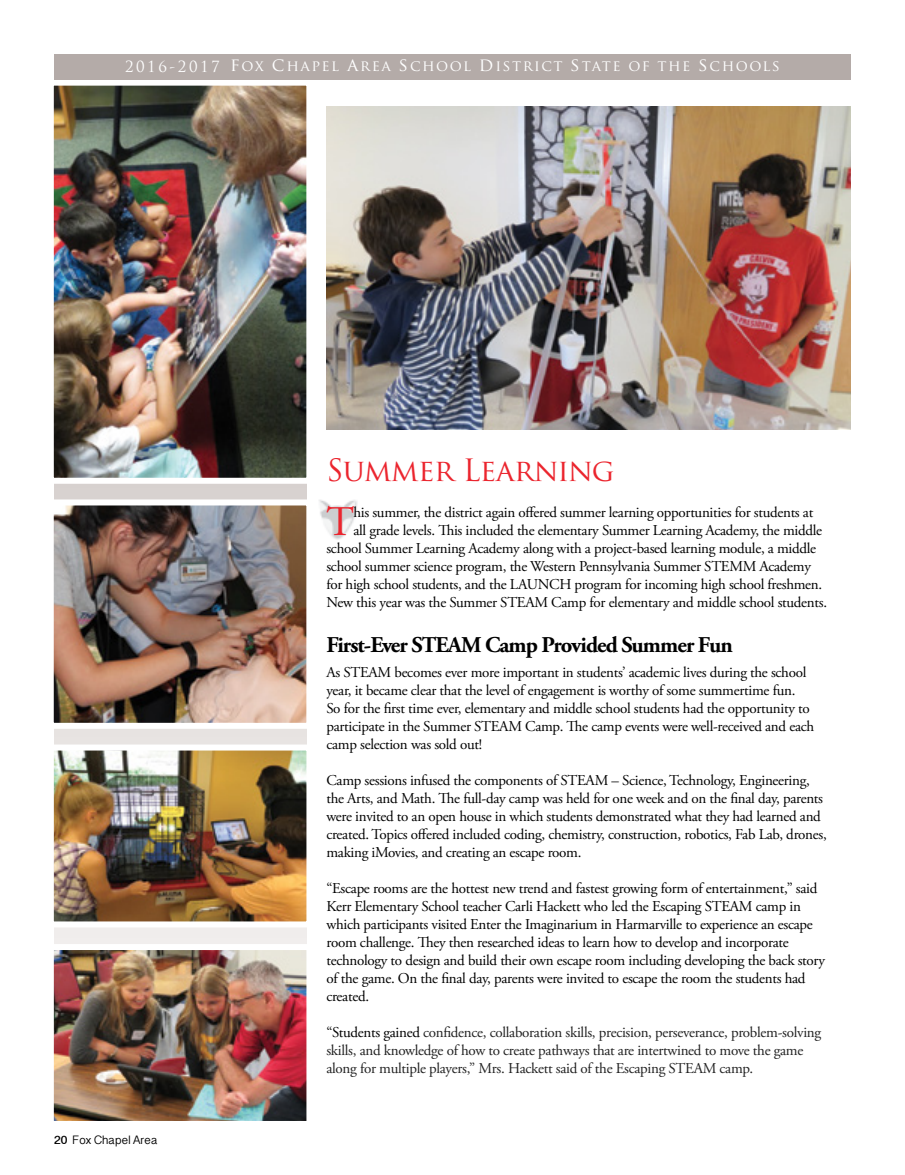
<style>
.page{position:relative;width:905px;height:1175px;background:#fff}
.page>*{position:absolute;margin:0;border:0;box-sizing:border-box;transform-origin:0 0}
.t1{font:42.15px "Adobe Garamond Pro";color:#eb252e}
.t2{font:30px "Trajan Pro";letter-spacing:-.02em;color:#eb252e}
.t3{font:700 22.5px "Adobe Garamond Pro";letter-spacing:-.04em;color:#000}
.t4{font:15px/18px "Adobe Garamond Pro";letter-spacing:-.02em;color:#000}
.t5{font:15px/18px "Adobe Garamond Pro";letter-spacing:-.02em;color:#212121}
.t6{font:15px "Trajan Pro";letter-spacing:.1em;color:#fff}
.t7{font:12px "Devanagari Sangam MN";letter-spacing:-.01em;color:#000}
.s1{font-size:18px}
.s2{font-weight:700}
.s3{color:#000}
</style>
<div class="page">
<svg style="left:54px;top:79px;width:252px;height:865px"></svg>
<img style="left:55px;top:87px;width:250px;height:390px">
<div style="left:48px;top:80px;width:264px;height:404px;border:6px solid #fff"></div>
<img style="left:319px;top:500px;width:38px;height:39px">
<img style="left:55px;top:506px;width:250px;height:216px">
<div style="left:48px;top:499px;width:264px;height:230px;border:6px solid #fff"></div>
<img style="left:55px;top:751px;width:250px;height:169px">
<div style="left:48px;top:744px;width:264px;height:183px;border:6px solid #fff"></div>
<img style="left:326px;top:106px;width:524px;height:324px">
<img style="left:55px;top:951px;width:250px;height:168px">
<div style="left:48px;top:944px;width:264px;height:182px;border:6px solid #fff"></div>
<div style="left:54px;top:54px;width:796px;height:25px;background:#b4aba8"></div>
<p class="t6" style="left:125px;top:56px;width:656px">2016-2017 <span class="s1">f</span>ox <span class="s1">c</span>hapel <span class="s1">a</span>rea <span class="s1">s</span>chool <span class="s1">d</span>istrict <span class="s1">s</span>tate of the <span class="s1">s</span>chools</p>
<p class="t7" style="left:54px;top:1133px;width:105px"><span class="s2">20</span> Fox Chapel Area</p>
<h2 class="t2" style="left:326px;top:450px;width:290px">Summer Learning</h2>
<h1 class="t1" style="left:326px;top:496px;width:29px">T</h1>
<p class="t4" style="left:353px;top:503px;width:461px">his summer, the district again offered summer learning opportunities for students at</p>
<p class="t4" style="left:353px;top:521px;width:470px">all grade levels. This included the elementary Summer Learning Academy, the middle</p>
<p class="t4" style="left:326px;top:539px;width:491px">school Summer Learning Academy along with a project-based learning module, a middle</p>
<p class="t4" style="left:326px;top:557px;width:486px">school summer science program, the Western Pennsylvania Summer STEMM Academy</p>
<p class="t4" style="left:326px;top:575px;width:497px">for high school students, and the LAUNCH program for incoming high school freshmen.</p>
<p class="t4" style="left:326px;top:593px;width:502px">New this year was the Summer STEAM Camp for elementary and middle school students.</p>
<h3 class="t3" style="left:326px;top:631px;width:408px">First-Ever STEAM Camp Provided Summer Fun</h3>
<p class="t4" style="left:326px;top:664px;width:489px">As STEAM becomes ever more important in students’ academic lives during the school year, it became clear that the level of engagement is worthy of some summertime fun.<br>So for the first time ever, elementary and middle school students had the opportunity to participate in the Summer STEAM Camp. The camp events were well-received and each camp selection was sold out!</p>
<p class="t4" style="left:326px;top:772px;width:502px">Camp sessions infused the components of STEAM – Science, Technology, Engineering, the Arts, and Math. The full-day camp was held for one week and on the final day, parents were invited to an open house in which students demonstrated what they had learned and created. Topics offered included coding, chemistry, construction, robotics, Fab Lab, drones, making iMovies, and creating an escape room.</p>
<p class="t4" style="left:326px;top:880px;width:500px">“Escape rooms are the hottest new trend and fastest growing form of entertainment,” said Kerr Elementary School teacher Carli Hackett who led the Escaping STEAM camp in which participants visited Enter the Imaginarium in Harmarville to experience an escape room challenge. They then researched ideas to learn how to develop and incorporate technology to design and build their own escape room including developing the back story of the game. On the final day, parents were invited to escape the room the students had created.</p>
<p class="t5" style="left:326px;top:1024px;width:496px"><span class="s3">“Students gained</span> confidence, collaboration skills, precision, perseverance, problem-solving skills, and knowledge of how to create pathways that are intertwined to move the game along for multiple players,” Mrs. Hackett said of the Escaping STEAM camp.</p>
</div>
